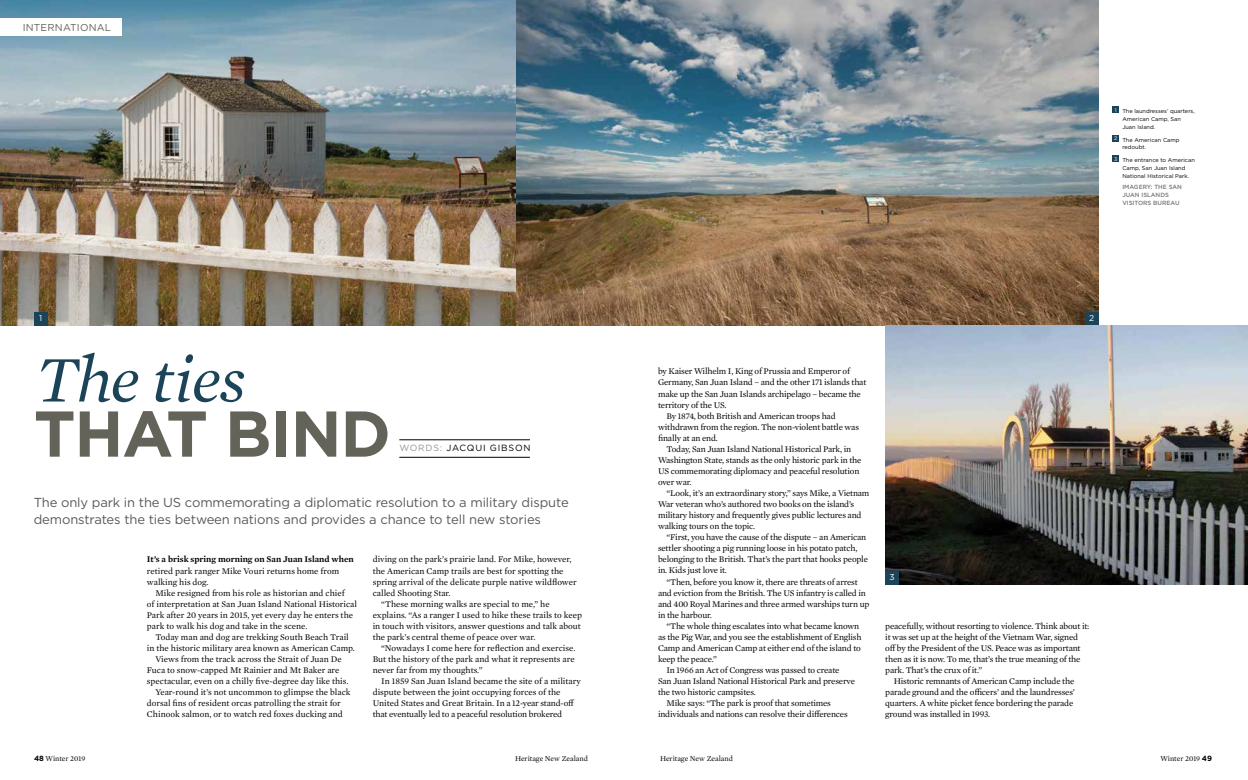
<style>
.page{position:relative;width:1248px;height:780px;background:#fff}
.page>*{position:absolute;margin:0;border:0;box-sizing:border-box;transform-origin:0 0}
.t1{font:italic 66.1px "Mercury Text G1";letter-spacing:-.02em;color:#1b4459}
.t2{font:700 64.6px "Gotham";letter-spacing:-.02em;color:#636359}
.t3{font:13px/17px "Gotham";letter-spacing:-.01em;color:#58595b}
.t4{font:10px "Gotham";letter-spacing:.02em;color:#636359}
.t5{font:9px "Gotham";letter-spacing:.09em;color:#000}
.t6{font:8.9px "Mercury Text G1";letter-spacing:-.02em;color:#000}
.t7{font:8.9px/11.1px "Mercury Text G1";color:#000}
.t8{font:600 8.9px "Mercury Text G1";color:#000}
.t9{font:8.5px "Gotham";color:#fff}
.t10{font:7.5px "Mercury Text G1";color:#000}
.t11{font:500 6px/8px "Gotham";color:#77787b}
.t12{font:5.6px/7.8px "Gotham";color:#000}
.s1{color:#939598}
.s2{font-family:"Gotham";font-weight:700}
</style>
<div class="page">
<img style="left:0;top:0;width:1098px;height:325px">
<div style="left:1112px;top:106px;width:7px;height:7px;background:#1b4459"></div>
<div style="left:1112px;top:135px;width:7px;height:6px;background:#1b4459"></div>
<div style="left:1112px;top:155px;width:7px;height:7px;background:#1b4459"></div>
<div style="left:0;top:18px;width:122px;height:17px;background:#fff"></div>
<div style="left:34px;top:312px;width:14px;height:13px;background:#1b4459"></div>
<div style="left:1084px;top:312px;width:14px;height:13px;background:#1b4459"></div>
<img style="left:885px;top:325px;width:362px;height:259px">
<div style="left:885px;top:570px;width:13px;height:14px;background:#1b4459"></div>
<hr style="left:399px;top:439px;width:131px;height:1px;background:#000">
<hr style="left:399px;top:457px;width:131px;height:1px;background:#000">
<p class="t4" style="left:23px;top:21px;width:90px">INTERNATIONAL</p>
<p class="t12" style="left:1122px;top:107px;width:74px;text-indent:-7px"><sup>1</sup> The laundresses’ quarters,<br>American Camp, San<br>Juan Island.</p>
<p class="t12" style="left:1122px;top:135px;width:59px;text-indent:-8px"><sup>2</sup> The American Camp redoubt.</p>
<p class="t12" style="left:1114px;top:156px;width:82px;text-align:center"><sup>3</sup> The entrance to American<br>Camp, San Juan Island<br>National Historical Park.</p>
<p class="t11" style="left:1122px;top:182px;width:61px">IMAGERY: THE SAN<br>JUAN ISLANDS<br>VISITORS BUREAU</p>
<p class="t9" style="left:39px;top:313px;width:5px">1</p>
<p class="t9" style="left:1088px;top:313px;width:7px">2</p>
<h1 class="t1" style="left:37px;top:332px;width:210px">The ties</h1>
<h2 class="t2" style="left:34px;top:391px;width:358px">THAT BIND</h2>
<p class="t5" style="left:399px;top:442px;width:133px"><span class="s1">WORDS:</span> JACQUI GIBSON</p>
<h3 class="t3" style="left:34px;top:493px;width:536px">The only park in the US commemorating a diplomatic resolution to a military dispute demonstrates the ties between nations and provides a chance to tell new stories</h3>
<p class="t8" style="left:147px;top:553px;width:208px">It’s a brisk spring morning on San Juan Island when</p>
<p class="t7" style="left:147px;top:564px;width:194px">retired park ranger Mike Vouri returns home from walking his dog.</p>
<p class="t7" style="left:147px;top:586px;width:212px;text-indent:8px">Mike resigned from his role as historian and chief<br>of interpretation at San Juan Island National Historical Park after 20 years in 2015, yet every day he enters the park to walk his dog and take in the scene.</p>
<p class="t7" style="left:155px;top:631px;width:195px">Today man and dog are trekking South Beach Trail</p>
<p class="t7" style="left:147px;top:642px;width:209px">in the historic military area known as American Camp.</p>
<p class="t7" style="left:155px;top:653px;width:188px">Views from the track across the Strait of Juan De</p>
<p class="t7" style="left:147px;top:664px;width:194px">Fuca to snow-capped Mt Rainier and Mt Baker are</p>
<p class="t7" style="left:147px;top:675px;width:203px">spectacular, even on a chilly five-degree day like this.</p>
<p class="t7" style="left:155px;top:686px;width:197px">Year-round it’s not uncommon to glimpse the black</p>
<p class="t7" style="left:147px;top:697px;width:195px">dorsal fins of resident orcas patrolling the strait for</p>
<p class="t7" style="left:147px;top:708px;width:197px">Chinook salmon, or to watch red foxes ducking and</p>
<p class="t7" style="left:372px;top:553px;width:200px">diving on the park’s prairie land. For Mike, however,</p>
<p class="t7" style="left:372px;top:564px;width:192px">the American Camp trails are best for spotting the</p>
<p class="t7" style="left:372px;top:575px;width:205px">spring arrival of the delicate purple native wildflower</p>
<p class="t7" style="left:372px;top:586px;width:79px">called Shooting Star.</p>
<p class="t7" style="left:381px;top:597px;width:170px">“These morning walks are special to me,” he</p>
<p class="t7" style="left:372px;top:608px;width:211px">explains. “As a ranger I used to hike these trails to keep</p>
<p class="t7" style="left:372px;top:619px;width:210px">in touch with visitors, answer questions and talk about</p>
<p class="t7" style="left:372px;top:631px;width:164px">the park’s central theme of peace over war.</p>
<p class="t7" style="left:381px;top:642px;width:196px">“Nowadays I come here for reflection and exercise.</p>
<p class="t7" style="left:372px;top:653px;width:203px">But the history of the park and what it represents are</p>
<p class="t7" style="left:372px;top:664px;width:111px">never far from my thoughts.”</p>
<p class="t7" style="left:381px;top:675px;width:201px">In 1859 San Juan Island became the site of a military</p>
<p class="t7" style="left:372px;top:686px;width:189px">dispute between the joint occupying forces of the</p>
<p class="t7" style="left:372px;top:697px;width:203px">United States and Great Britain. In a 12-year stand-off</p>
<p class="t6" style="left:372px;top:707px;width:191px">that eventually led to a peaceful resolution brokered</p>
<p class="t6" style="left:658px;top:365px;width:193px">by Kaiser Wilhelm I, King of Prussia and Emperor of</p>
<p class="t6" style="left:658px;top:376px;width:210px">Germany, San Juan Island – and the other 171 islands that</p>
<p class="t6" style="left:658px;top:387px;width:204px">make up the San Juan Islands archipelago – became the</p>
<p class="t6" style="left:658px;top:398px;width:70px">territory of the US.</p>
<p class="t6" style="left:666px;top:409px;width:171px">By 1874, both British and American troops had</p>
<p class="t6" style="left:658px;top:420px;width:202px">withdrawn from the region. The non-violent battle was</p>
<p class="t6" style="left:658px;top:431px;width:61px">finally at an end.</p>
<p class="t6" style="left:666px;top:442px;width:186px">Today, San Juan Island National Historical Park, in</p>
<p class="t6" style="left:658px;top:453px;width:205px">Washington State, stands as the only historic park in the</p>
<p class="t6" style="left:658px;top:464px;width:203px">US commemorating diplomacy and peaceful resolution</p>
<p class="t6" style="left:658px;top:475px;width:35px">over war.</p>
<p class="t6" style="left:666px;top:486px;width:204px">“Look, it’s an extraordinary story,” says Mike, a Vietnam</p>
<p class="t6" style="left:658px;top:497px;width:198px">War veteran who’s authored two books on the island’s</p>
<p class="t6" style="left:658px;top:509px;width:205px">military history and frequently gives public lectures and</p>
<p class="t6" style="left:658px;top:520px;width:99px">walking tours on the topic.</p>
<p class="t6" style="left:666px;top:531px;width:201px">“First, you have the cause of the dispute – an American</p>
<p class="t6" style="left:658px;top:542px;width:201px">settler shooting a pig running loose in his potato patch,</p>
<p class="t6" style="left:658px;top:553px;width:211px">belonging to the British. That’s the part that hooks people</p>
<p class="t6" style="left:658px;top:564px;width:70px">in. Kids just love it.</p>
<p class="t6" style="left:666px;top:575px;width:193px">“Then, before you know it, there are threats of arrest</p>
<p class="t6" style="left:658px;top:586px;width:209px">and eviction from the British. The US infantry is called in</p>
<p class="t6" style="left:658px;top:597px;width:213px">and 400 Royal Marines and three armed warships turn up</p>
<p class="t6" style="left:658px;top:608px;width:55px">in the harbour.</p>
<p class="t6" style="left:666px;top:619px;width:194px">“The whole thing escalates into what became known</p>
<p class="t6" style="left:658px;top:630px;width:205px">as the Pig War, and you see the establishment of English</p>
<p class="t6" style="left:658px;top:641px;width:204px">Camp and American Camp at either end of the island to</p>
<p class="t6" style="left:658px;top:652px;width:60px">keep the peace.”</p>
<p class="t6" style="left:666px;top:663px;width:174px">In 1966 an Act of Congress was passed to create</p>
<p class="t6" style="left:658px;top:674px;width:198px">San Juan Island National Historical Park and preserve</p>
<p class="t6" style="left:658px;top:685px;width:99px">the two historic campsites.</p>
<p class="t6" style="left:666px;top:696px;width:166px">Mike says: “The park is proof that sometimes</p>
<p class="t6" style="left:658px;top:708px;width:191px">individuals and nations can resolve their differences</p>
<p class="t9" style="left:889px;top:572px;width:7px">3</p>
<p class="t6" style="left:885px;top:619px;width:206px">peacefully, without resorting to violence. Think about it:</p>
<p class="t6" style="left:885px;top:630px;width:194px">it was set up at the height of the Vietnam War, signed</p>
<p class="t6" style="left:885px;top:641px;width:197px">off by the President of the US. Peace was as important</p>
<p class="t6" style="left:885px;top:652px;width:197px">then as it is now. To me, that’s the true meaning of the</p>
<p class="t6" style="left:885px;top:663px;width:98px">park. That’s the crux of it.”</p>
<p class="t6" style="left:893px;top:674px;width:182px">Historic remnants of American Camp include the</p>
<p class="t6" style="left:885px;top:685px;width:191px">parade ground and the officers’ and the laundresses’</p>
<p class="t6" style="left:885px;top:696px;width:189px">quarters. A white picket fence bordering the parade</p>
<p class="t6" style="left:885px;top:708px;width:106px">ground was installed in 1993.</p>
<p class="t10" style="left:34px;top:752px;width:53px"><span class="s2">48</span> Winter 2019</p>
<p class="t10" style="left:515px;top:752px;width:74px">Heritage New Zealand</p>
<p class="t10" style="left:660px;top:752px;width:74px">Heritage New Zealand</p>
<p class="t10" style="left:1160px;top:752px;width:53px">Winter 2019 <span class="s2">49</span></p>
</div>
